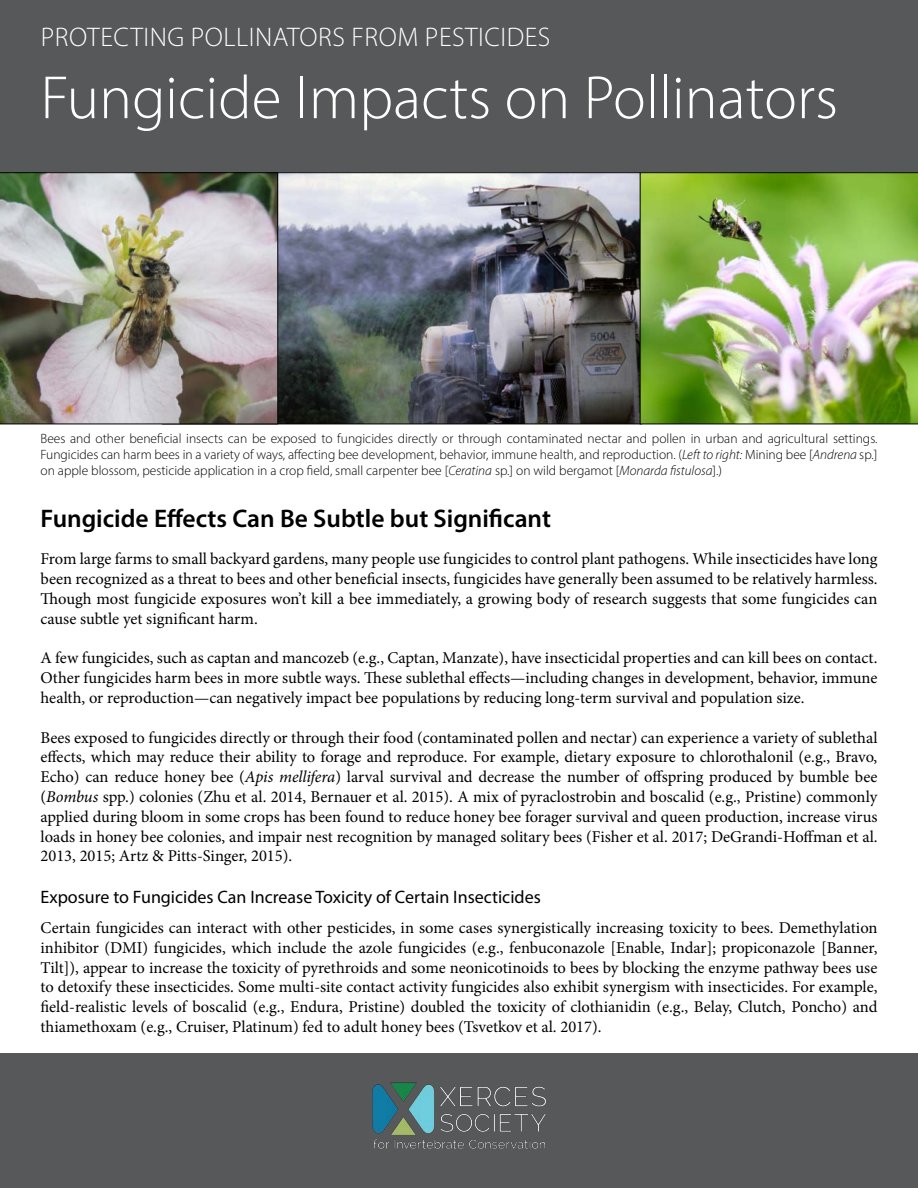
<style>
.page{position:relative;width:918px;height:1188px;background:#fff}
.page>*{position:absolute;margin:0;border:0;box-sizing:border-box;transform-origin:0 0}
.t1{font:300 61.5px "Myriad Pro";color:#fff}
.t2{font:300 27px "Myriad Pro";letter-spacing:.02em;color:#fff}
.t3{font:600 25.5px "Myriad Pro";color:#000}
.t4{font:18px "Myriad Pro";color:#000}
.t5{font:16.5px/19.8px "Minion Pro";color:#000;text-align:justify}
.t6{font:300 13.5px/16.2px "Myriad Pro";color:#000;text-align:justify}
.s1{font-style:italic}
</style>
<div class="page">
<div style="left:0;top:0;width:918px;height:189px;background:#57585a"></div>
<div style="left:0;top:1053px;width:918px;height:135px;background:#57585a"></div>
<img style="left:372px;top:1082px;width:174px;height:67px">
<img style="left:278px;top:174px;width:361px;height:248px">
<img style="left:0;top:172px;width:278px;height:252px">
<img style="left:640px;top:172px;width:278px;height:252px">
<h2 class="t2" style="left:41px;top:21px;width:511px">PROTECTING POLLINATORS FROM PESTICIDES</h2>
<h1 class="t1" style="left:40px;top:61px;width:799px">Fungicide Impacts on Pollinators</h1>
<p class="t6" style="left:40px;top:430px;width:839px">Bees and other beneficial insects can be exposed to fungicides directly or through contaminated nectar and pollen in urban and agricultural settings.<br>Fungicides can harm bees in a variety of ways, affecting bee development, behavior, immune health, and reproduction. (<span class="s1">Left to right:</span> Mining bee [<span class="s1">Andrena</span> sp.] on apple blossom, pesticide application in a crop field, small carpenter bee [<span class="s1">Ceratina</span> sp.] on wild bergamot [<span class="s1">Monarda fistulosa</span>].)</p>
<h3 class="t3" style="left:40px;top:502px;width:512px">Fungicide Effects Can Be Subtle but Significant</h3>
<p class="t5" style="left:40px;top:549px;width:839px">From large farms to small backyard gardens, many people use fungicides to control plant pathogens. While insecticides have long been recognized as a threat to bees and other beneficial insects, fungicides have generally been assumed to be relatively harmless.<br>Though most fungicide exposures won’t kill a bee immediately, a growing body of research suggests that some fungicides can cause subtle yet significant harm.</p>
<p class="t5" style="left:40px;top:648px;width:839px">A few fungicides, such as captan and mancozeb (e.g., Captan, Manzate), have insecticidal properties and can kill bees on contact.<br>Other fungicides harm bees in more subtle ways. These sublethal effects—including changes in development, behavior, immune health, or reproduction—can negatively impact bee populations by reducing long-term survival and population size.</p>
<p class="t5" style="left:40px;top:727px;width:839px">Bees exposed to fungicides directly or through their food (contaminated pollen and nectar) can experience a variety of sublethal effects, which may reduce their ability to forage and reproduce. For example, dietary exposure to chlorothalonil (e.g., Bravo, Echo) can reduce honey bee (<span class="s1">Apis mellifera</span>) larval survival and decrease the number of offspring produced by bumble bee (<span class="s1">Bombus</span> spp.) colonies (Zhu et al. 2014, Bernauer et al. 2015). A mix of pyraclostrobin and boscalid (e.g., Pristine) commonly applied during bloom in some crops has been found to reduce honey bee forager survival and queen production, increase virus loads in honey bee colonies, and impair nest recognition by managed solitary bees (Fisher et al. 2017; DeGrandi-Hoffman et al.<br>2013, 2015; Artz &amp; Pitts-Singer, 2015).</p>
<p class="t4" style="left:40px;top:886px;width:502px">Exposure to Fungicides Can Increase Toxicity of Certain Insecticides</p>
<p class="t5" style="left:40px;top:918px;width:839px">Certain fungicides can interact with other pesticides, in some cases synergistically increasing toxicity to bees. Demethylation inhibitor (DMI) fungicides, which include the azole fungicides (e.g., fenbuconazole [Enable, Indar]; propiconazole [Banner, Tilt]), appear to increase the toxicity of pyrethroids and some neonicotinoids to bees by blocking the enzyme pathway bees use to detoxify these insecticides. Some multi-site contact activity fungicides also exhibit synergism with insecticides. For example, field-realistic levels of boscalid (e.g., Endura, Pristine) doubled the toxicity of clothianidin (e.g., Belay, Clutch, Poncho) and thiamethoxam (e.g., Cruiser, Platinum) fed to adult honey bees (Tsvetkov et al. 2017).</p>
</div>
